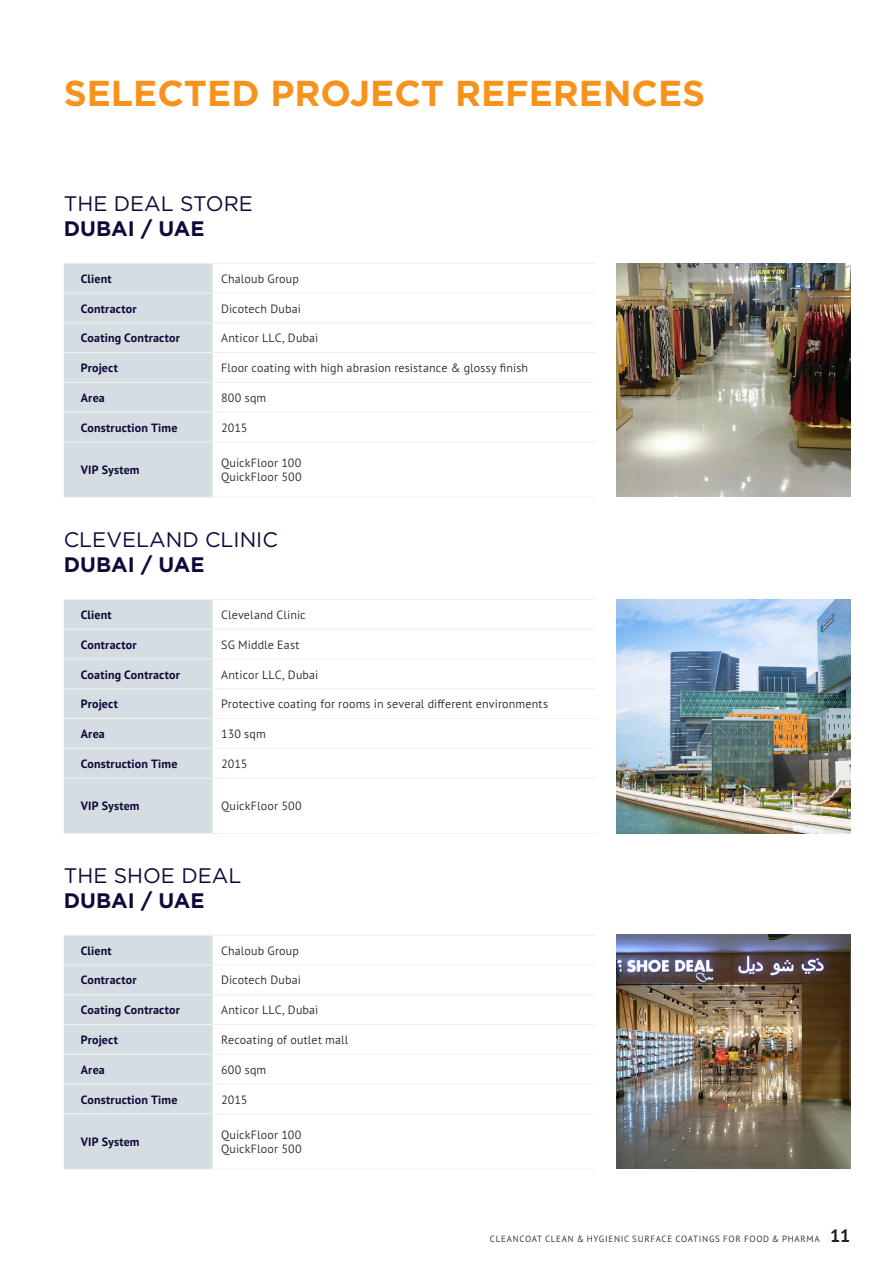
<style>
.page{position:relative;width:893px;height:1263px;background:#fff}
.page>*{position:absolute;margin:0;border:0;box-sizing:border-box;transform-origin:0 0}
.Headline{font:700 36px "Gotham";color:#f7931d}
.Headline-2{font:21px "Gotham";color:#0f0839}
.Headline-3{font:700 21px "Gotham";color:#0f0839}
.Index_normal{font:300 12px "PT Sans Pro";letter-spacing:.01em;color:#231f20}
.Tabellen_Headline_li{font:700 12px "PT Sans Pro";letter-spacing:.015em;color:#0f0839}
.t1{font:300 9px "PT Sans Pro";letter-spacing:.08em;color:#231f20}
.s1{font-weight:700;font-size:18px}
</style>
<div class="page">
<div style="left:64px;top:600px;width:149px;height:233px;background:#d4dde2"></div>
<hr style="left:64px;top:599px;width:149px;height:1px;background:#edf1f3">
<hr style="left:213px;top:599px;width:382px;height:1px;background:#edf1f3">
<hr style="left:64px;top:629px;width:149px;height:1px;background:#edf1f3">
<hr style="left:213px;top:629px;width:382px;height:1px;background:#edf1f3">
<hr style="left:64px;top:659px;width:149px;height:1px;background:#edf1f3">
<hr style="left:213px;top:659px;width:382px;height:1px;background:#edf1f3">
<hr style="left:64px;top:688px;width:149px;height:1px;background:#edf1f3">
<hr style="left:213px;top:688px;width:382px;height:1px;background:#edf1f3">
<hr style="left:64px;top:718px;width:149px;height:1px;background:#edf1f3">
<hr style="left:213px;top:718px;width:382px;height:1px;background:#edf1f3">
<hr style="left:64px;top:748px;width:149px;height:1px;background:#edf1f3">
<hr style="left:213px;top:748px;width:382px;height:1px;background:#edf1f3">
<hr style="left:64px;top:778px;width:149px;height:1px;background:#edf1f3">
<hr style="left:213px;top:778px;width:382px;height:1px;background:#edf1f3">
<hr style="left:64px;top:833px;width:149px;height:1px;background:#edf1f3">
<hr style="left:213px;top:833px;width:382px;height:1px;background:#edf1f3">
<div style="left:64px;top:264px;width:149px;height:233px;background:#d4dde2"></div>
<hr style="left:64px;top:263px;width:149px;height:1px;background:#edf1f3">
<hr style="left:213px;top:263px;width:382px;height:1px;background:#edf1f3">
<hr style="left:64px;top:293px;width:149px;height:1px;background:#edf1f3">
<hr style="left:213px;top:293px;width:382px;height:1px;background:#edf1f3">
<hr style="left:64px;top:323px;width:149px;height:1px;background:#edf1f3">
<hr style="left:213px;top:323px;width:382px;height:1px;background:#edf1f3">
<hr style="left:64px;top:352px;width:149px;height:1px;background:#edf1f3">
<hr style="left:213px;top:352px;width:382px;height:1px;background:#edf1f3">
<hr style="left:64px;top:382px;width:149px;height:1px;background:#edf1f3">
<hr style="left:213px;top:382px;width:382px;height:1px;background:#edf1f3">
<hr style="left:64px;top:412px;width:149px;height:1px;background:#edf1f3">
<hr style="left:213px;top:412px;width:382px;height:1px;background:#edf1f3">
<hr style="left:64px;top:442px;width:149px;height:1px;background:#edf1f3">
<hr style="left:213px;top:442px;width:382px;height:1px;background:#edf1f3">
<hr style="left:64px;top:497px;width:149px;height:1px;background:#edf1f3">
<hr style="left:213px;top:497px;width:382px;height:1px;background:#edf1f3">
<div style="left:64px;top:936px;width:149px;height:233px;background:#d4dde2"></div>
<hr style="left:64px;top:935px;width:149px;height:1px;background:#edf1f3">
<hr style="left:213px;top:935px;width:382px;height:1px;background:#edf1f3">
<hr style="left:64px;top:965px;width:149px;height:1px;background:#edf1f3">
<hr style="left:213px;top:965px;width:382px;height:1px;background:#edf1f3">
<hr style="left:64px;top:994px;width:149px;height:1px;background:#edf1f3">
<hr style="left:213px;top:994px;width:382px;height:1px;background:#edf1f3">
<hr style="left:64px;top:1024px;width:149px;height:1px;background:#edf1f3">
<hr style="left:213px;top:1024px;width:382px;height:1px;background:#edf1f3">
<hr style="left:64px;top:1054px;width:149px;height:1px;background:#edf1f3">
<hr style="left:213px;top:1054px;width:382px;height:1px;background:#edf1f3">
<hr style="left:64px;top:1084px;width:149px;height:1px;background:#edf1f3">
<hr style="left:213px;top:1084px;width:382px;height:1px;background:#edf1f3">
<hr style="left:64px;top:1113px;width:149px;height:1px;background:#edf1f3">
<hr style="left:213px;top:1113px;width:382px;height:1px;background:#edf1f3">
<hr style="left:64px;top:1169px;width:149px;height:1px;background:#edf1f3">
<hr style="left:213px;top:1169px;width:382px;height:1px;background:#edf1f3">
<img style="left:617px;top:599px;width:233px;height:234px">
<img style="left:617px;top:263px;width:233px;height:234px">
<img style="left:617px;top:935px;width:233px;height:234px">
<p class="Headline" style="left:64px;top:70px;width:643px">SELECTED PROJECT REFERENCES</p>
<p class="Headline-2" style="left:64px;top:190px;width:191px">THE DEAL STORE</p>
<p class="Headline-3" style="left:64px;top:215px;width:142px">DUBAI / UAE</p>
<p class="Tabellen_Headline_li" style="left:81px;top:271px;width:32px">Client</p>
<p class="Index_normal" style="left:221px;top:271px;width:79px">Chaloub Group</p>
<p class="Tabellen_Headline_li" style="left:81px;top:300px;width:57px">Contractor</p>
<p class="Index_normal" style="left:221px;top:301px;width:81px">Dicotech Dubai</p>
<p class="Tabellen_Headline_li" style="left:81px;top:330px;width:101px">Coating Contractor</p>
<p class="Index_normal" style="left:221px;top:330px;width:99px">Anticor LLC, Dubai</p>
<p class="Tabellen_Headline_li" style="left:81px;top:360px;width:39px">Project</p>
<p class="Index_normal" style="left:221px;top:360px;width:308px">Floor coating with high abrasion resistance &amp; glossy finish</p>
<p class="Tabellen_Headline_li" style="left:81px;top:390px;width:26px">Area</p>
<p class="Index_normal" style="left:221px;top:390px;width:47px">800 sqm</p>
<p class="Tabellen_Headline_li" style="left:81px;top:419px;width:98px">Construction Time</p>
<p class="Index_normal" style="left:221px;top:420px;width:28px">2015</p>
<p class="Tabellen_Headline_li" style="left:81px;top:462px;width:60px">VIP System</p>
<p class="Index_normal" style="left:221px;top:455px;width:82px">QuickFloor 100</p>
<p class="Index_normal" style="left:221px;top:469px;width:82px">QuickFloor 500</p>
<p class="Headline-2" style="left:64px;top:526px;width:216px">CLEVELAND CLINIC</p>
<p class="Headline-3" style="left:64px;top:551px;width:142px">DUBAI / UAE</p>
<p class="Tabellen_Headline_li" style="left:81px;top:607px;width:32px">Client</p>
<p class="Index_normal" style="left:221px;top:607px;width:86px">Cleveland Clinic</p>
<p class="Tabellen_Headline_li" style="left:81px;top:637px;width:57px">Contractor</p>
<p class="Index_normal" style="left:221px;top:637px;width:80px">SG Middle East</p>
<p class="Tabellen_Headline_li" style="left:81px;top:666px;width:101px">Coating Contractor</p>
<p class="Index_normal" style="left:221px;top:666px;width:99px">Anticor LLC, Dubai</p>
<p class="Tabellen_Headline_li" style="left:81px;top:696px;width:39px">Project</p>
<p class="Index_normal" style="left:221px;top:696px;width:328px">Protective coating for rooms in several different environments</p>
<p class="Tabellen_Headline_li" style="left:81px;top:726px;width:26px">Area</p>
<p class="Index_normal" style="left:221px;top:726px;width:46px">130 sqm</p>
<p class="Tabellen_Headline_li" style="left:81px;top:756px;width:98px">Construction Time</p>
<p class="Index_normal" style="left:221px;top:756px;width:28px">2015</p>
<p class="Tabellen_Headline_li" style="left:81px;top:798px;width:60px">VIP System</p>
<p class="Index_normal" style="left:221px;top:798px;width:82px">QuickFloor 500</p>
<p class="Headline-2" style="left:64px;top:862px;width:179px">THE SHOE DEAL</p>
<p class="Headline-3" style="left:64px;top:886px;width:142px">DUBAI / UAE</p>
<p class="Tabellen_Headline_li" style="left:81px;top:942px;width:32px">Client</p>
<p class="Index_normal" style="left:221px;top:943px;width:79px">Chaloub Group</p>
<p class="Tabellen_Headline_li" style="left:81px;top:972px;width:57px">Contractor</p>
<p class="Index_normal" style="left:221px;top:972px;width:81px">Dicotech Dubai</p>
<p class="Tabellen_Headline_li" style="left:81px;top:1002px;width:101px">Coating Contractor</p>
<p class="Index_normal" style="left:221px;top:1002px;width:99px">Anticor LLC, Dubai</p>
<p class="Tabellen_Headline_li" style="left:81px;top:1032px;width:39px">Project</p>
<p class="Index_normal" style="left:221px;top:1032px;width:129px">Recoating of outlet mall</p>
<p class="Tabellen_Headline_li" style="left:81px;top:1061px;width:26px">Area</p>
<p class="Index_normal" style="left:221px;top:1062px;width:47px">600 sqm</p>
<p class="Tabellen_Headline_li" style="left:81px;top:1091px;width:98px">Construction Time</p>
<p class="Index_normal" style="left:221px;top:1091px;width:28px">2015</p>
<p class="Tabellen_Headline_li" style="left:81px;top:1134px;width:60px">VIP System</p>
<p class="Index_normal" style="left:221px;top:1127px;width:82px">QuickFloor 100</p>
<p class="Index_normal" style="left:221px;top:1141px;width:82px">QuickFloor 500</p>
<p class="t1" style="left:490px;top:1233px;width:362px">CLEANCOAT CLEAN &amp; HYGIENIC SURFACE COATINGS FOR FOOD &amp; PHARMA <span class="s1">11</span></p>
</div>
